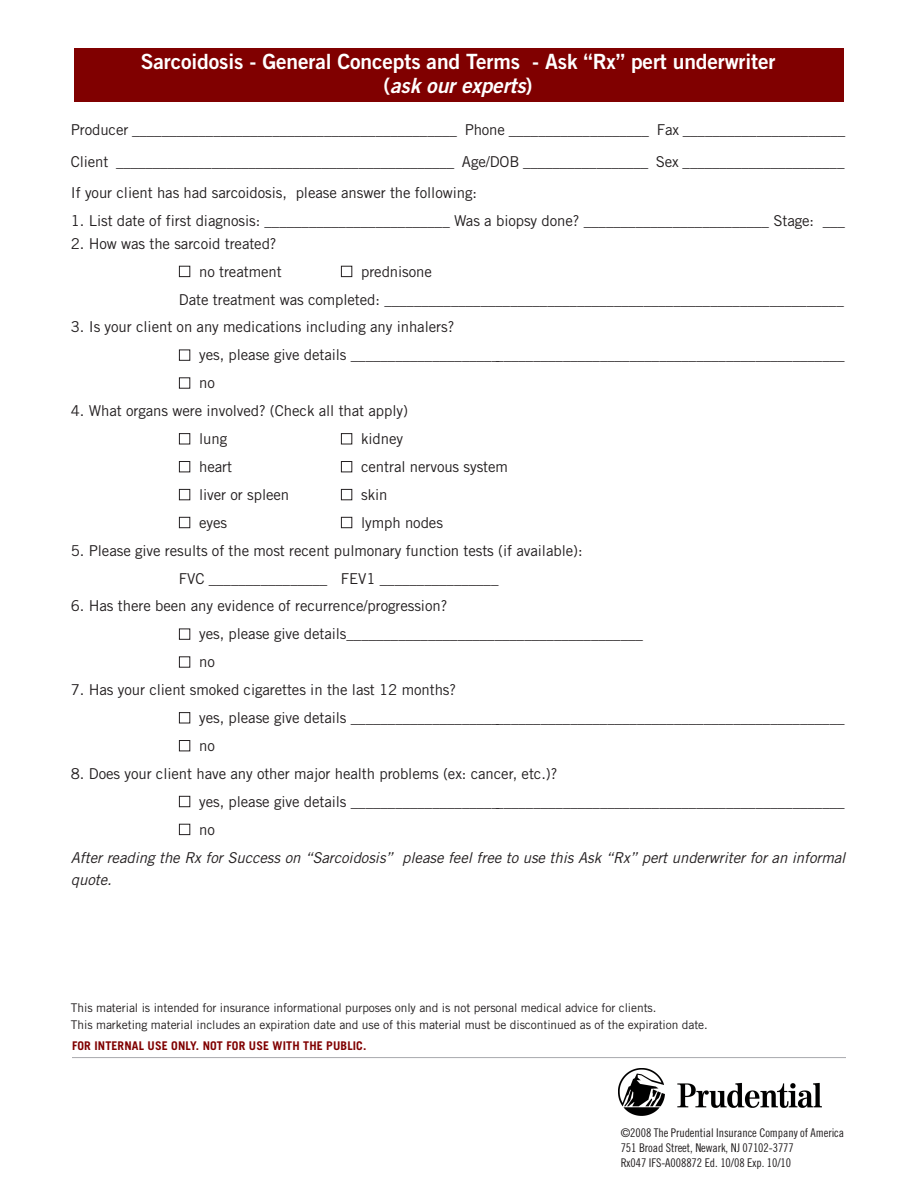
<style>
.page{position:relative;width:918px;height:1188px;background:#fff}
.page>*{position:absolute;margin:0;border:0;box-sizing:border-box;transform-origin:0 0}
.t1{font:21px/24px "Trade Gothic Bold Two";letter-spacing:-.005em;color:#fff;text-align:center}
.t2{font:15px/31.5px "Trade Gothic";letter-spacing:-.005em;color:#231f20}
.t3{font:italic 15px/27.9px "Trade Gothic";letter-spacing:-.005em;color:#231f20}
.t4{font:12px/17.5px "Trade Gothic";letter-spacing:-.005em;color:#231f20}
.t5{font:12px/15px "Trade Gothic Cond Eighteen";letter-spacing:-.005em;color:#231f20}
.t6{font:700 12px "Trade Gothic";letter-spacing:.01em;color:#800000}
.s1{font-style:italic}
.s2{color:#fff}
.s3{font-style:normal}
</style>
<div class="page">
<hr style="left:72px;top:1057px;width:774px;height:1px;background:#a8a9ad">
<img style="left:618px;top:1069px;width:204px;height:46px">
<div style="left:74px;top:48px;width:770px;height:54px;background:#800000"></div>
<h1 class="t1" style="left:141px;top:52px;width:636px">Sarcoidosis - General Concepts and Terms - Ask “Rx” pert underwriter (<span class="s1">ask our experts</span>)</h1>
<p class="t2" style="left:71px;top:116px;width:776px;text-align:justify">Producer ____________________________________________ Phone ___________________ Fax ______________________ Client ______________________________________________ Age/DOB _________________ Sex ______________________ If your client has had sarcoidosis, please answer the following:</p>
<p class="t2" style="left:71px;top:207px;width:776px">1. List date of first diagnosis: _________________________ Was a biopsy done? _________________________ Stage: ___</p>
<p class="t2" style="left:71px;top:229px;width:207px">2. How was the sarcoid treated?</p>
<p class="t2" style="left:179px;top:257px;width:104px"><span class="s2">■</span> no treatment</p>
<p class="t2" style="left:179px;top:259px;width:666px;line-height:27.9px;text-indent:162px"><span class="s2">■</span> prednisone<br>Date treatment was completed: ______________________________________________________________</p>
<p class="t2" style="left:71px;top:313px;width:385px">3. Is your client on any medications including any inhalers?</p>
<p class="t2" style="left:179px;top:341px;width:667px"><span class="s2">■</span> yes, please give details ___________________________________________________________________</p>
<p class="t2" style="left:179px;top:369px;width:37px"><span class="s2">■</span> no</p>
<p class="t2" style="left:71px;top:396px;width:339px">4. What organs were involved? (Check all that apply)</p>
<p class="t2" style="left:179px;top:424px;width:50px"><span class="s2">■</span> lung</p>
<p class="t2" style="left:341px;top:424px;width:64px"><span class="s2">■</span> kidney</p>
<p class="t2" style="left:179px;top:452px;width:55px"><span class="s2">■</span> heart</p>
<p class="t2" style="left:341px;top:452px;width:169px"><span class="s2">■</span> central nervous system</p>
<p class="t2" style="left:179px;top:480px;width:112px"><span class="s2">■</span> liver or spleen</p>
<p class="t2" style="left:341px;top:480px;width:48px"><span class="s2">■</span> skin</p>
<p class="t2" style="left:179px;top:508px;width:50px"><span class="s2">■</span> eyes</p>
<p class="t2" style="left:341px;top:508px;width:104px"><span class="s2">■</span> lymph nodes</p>
<p class="t2" style="left:179px;top:538px;width:405px;line-height:27.9px;text-indent:-108px">5. Please give results of the most recent pulmonary function tests (if available):<br>FVC ________________ FEV1 ________________</p>
<p class="t2" style="left:71px;top:592px;width:378px">6. Has there been any evidence of recurrence/progression?</p>
<p class="t2" style="left:179px;top:620px;width:466px"><span class="s2">■</span> yes, please give details________________________________________</p>
<p class="t2" style="left:179px;top:648px;width:37px"><span class="s2">■</span> no</p>
<p class="t2" style="left:71px;top:675px;width:387px">7. Has your client smoked cigarettes in the last 12 months?</p>
<p class="t2" style="left:179px;top:703px;width:667px"><span class="s2">■</span> yes, please give details ___________________________________________________________________</p>
<p class="t2" style="left:179px;top:731px;width:37px"><span class="s2">■</span> no</p>
<p class="t2" style="left:71px;top:759px;width:488px">8. Does your client have any other major health problems (ex: cancer, etc.)?</p>
<p class="t2" style="left:179px;top:787px;width:667px"><span class="s2">■</span> yes, please give details ___________________________________________________________________</p>
<p class="t3" style="left:71px;top:817px;width:776px;text-indent:108px"><span class="s2">■</span> <span class="s3">no<br></span>After reading the Rx for Success on “Sarcoidosis” please feel free to use this Ask “Rx” pert underwriter for an informal</p>
<p class="t3" style="left:71px;top:867px;width:42px">quote.</p>
<p class="t4" style="left:71px;top:1000px;width:638px">This material is intended for insurance informational purposes only and is not personal medical advice for clients.<br>This marketing material includes an expiration date and use of this material must be discontinued as of the expiration date.</p>
<p class="t6" style="left:72px;top:1041px;width:296px">FOR INTERNAL USE ONLY. NOT FOR USE WITH THE PUBLIC.</p>
<p class="t5" style="left:621px;top:1127px;width:225px">©2008 The Prudential Insurance Company of America<br>751 Broad Street, Newark, NJ 07102-3777<br>Rx047 IFS-A008872 Ed. 10/08 Exp. 10/10</p>
</div>
